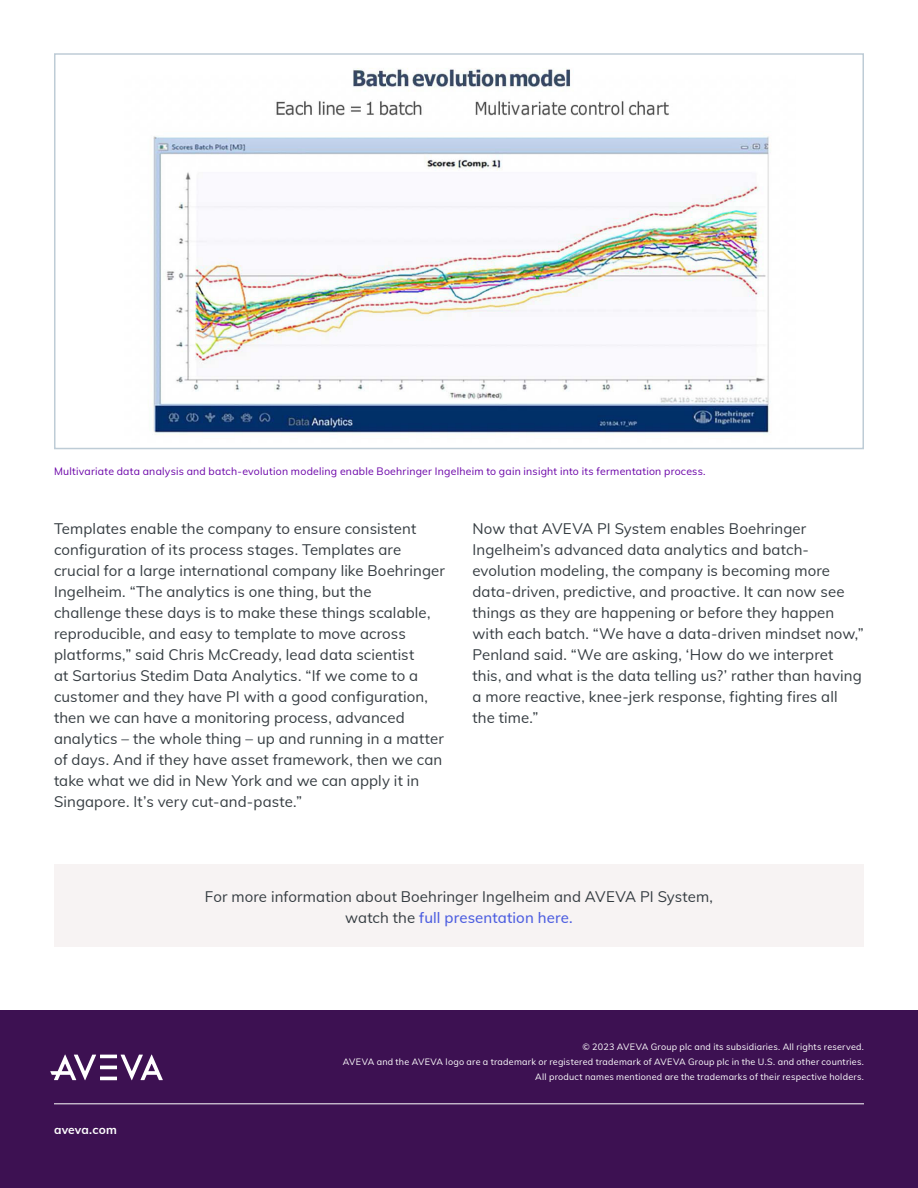
<style>
.page{position:relative;width:918px;height:1188px;background:#fff}
.page>*{position:absolute;margin:0;border:0;box-sizing:border-box;transform-origin:0 0}
.Body_Copy{font:15px/21px "Muli";letter-spacing:.005em;color:#363d42}
.t1{font:700 12px "Muli";letter-spacing:.015em;color:#fff}
.Image___Graph_Captio{font:10.5px "Muli";letter-spacing:.02em;color:#6b04a8}
.t2{font:9px/15px "Muli";letter-spacing:.025em;color:#fff;text-align:right}
.s1{font-weight:500;color:#4d5ee0}
</style>
<div class="page">
<div style="left:0;top:1010px;width:918px;height:178px;background:#3d1152"></div>
<hr style="left:100px;top:1077px;width:17px;height:3px;background:#fff">
<hr style="left:100px;top:1066px;width:17px;height:3px;background:#fff">
<hr style="left:100px;top:1055px;width:17px;height:3px;background:#fff">
<svg style="left:50px;top:1055px;width:46px;height:25px"></svg>
<svg style="left:121px;top:1055px;width:42px;height:25px"></svg>
<hr style="left:54px;top:1104px;width:810px;height:1px;background:#fff">
<div style="left:54px;top:865px;width:810px;height:82px;background:#f7f3f3"></div>
<img style="left:153px;top:68px;width:617px;height:367px">
<div style="left:54px;top:53px;width:810px;height:396px;border:2px solid #beccd6"></div>
<p class="Image___Graph_Captio" style="left:54px;top:463px;width:653px">Multivariate data analysis and batch-evolution modeling enable Boehringer Ingelheim to gain insight into its fermentation process.</p>
<p class="Body_Copy" style="left:54px;top:517px;width:392px">Templates enable the company to ensure consistent configuration of its process stages. Templates are crucial for a large international company like Boehringer Ingelheim. “The analytics is one thing, but the<br>challenge these days is to make these things scalable, reproducible, and easy to template to move across platforms,” said Chris McCready, lead data scientist<br>at Sartorius Stedim Data Analytics. “If we come to a customer and they have PI with a good configuration, then we can have a monitoring process, advanced analytics – the whole thing – up and running in a matter of days. And if they have asset framework, then we can take what we did in New York and we can apply it in Singapore. It’s very cut-and-paste.”</p>
<p class="Body_Copy" style="left:472px;top:517px;width:393px">Now that AVEVA PI System enables Boehringer Ingelheim’s advanced data analytics and batch&shy;evolution modeling, the company is becoming more data-driven, predictive, and proactive. It can now see things as they are happening or before they happen with each batch. “We have a data-driven mindset now,” Penland said. “We are asking, ‘How do we interpret this, and what is the data telling us?’ rather than having a more reactive, knee-jerk response, fighting fires all<br>the time.”</p>
<p class="Body_Copy" style="left:205px;top:886px;width:510px;text-align:center">For more information about Boehringer Ingelheim and AVEVA PI System, watch the <span class="s1">full presentation here.</span></p>
<p class="t1" style="left:54px;top:1121px;width:64px">aveva.com</p>
<p class="t2" style="left:343px;top:1039px;width:523px">© 2023 AVEVA Group plc and its subsidiaries. All rights reserved.<br>AVEVA and the AVEVA logo are a trademark or registered trademark of AVEVA Group plc in the U.S. and other countries.<br>All product names mentioned are the trademarks of their respective holders.</p>
</div>
